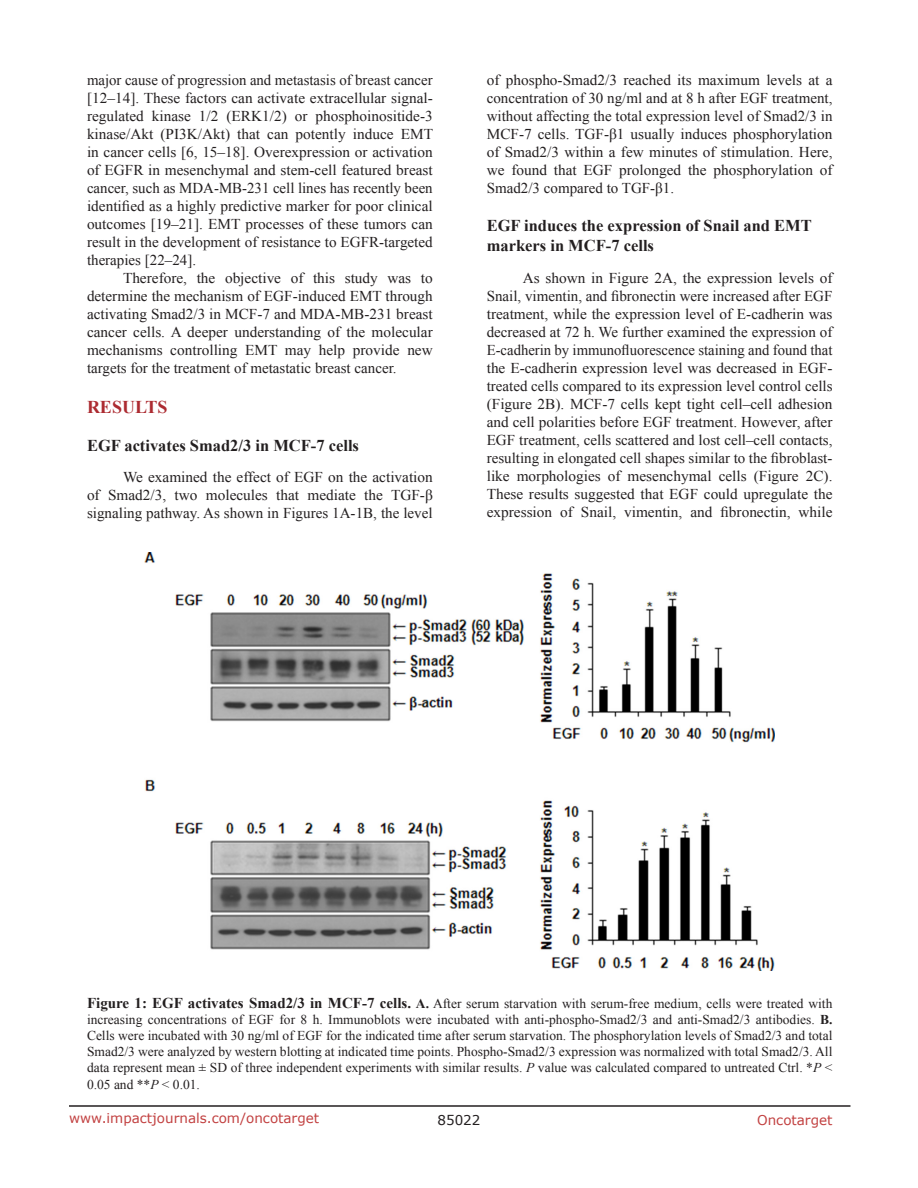
<style>
.page{position:relative;width:918px;height:1188px;background:#fff}
.page>*{position:absolute;margin:0;border:0;box-sizing:border-box;transform-origin:0 0}
.Heading{font:700 18px "Times New Roman";color:#ac2b31}
.SubHeading{font:700 16.5px/19.8px "Times New Roman";color:#231f20}
.BodyText{font:15px/18px "Times New Roman";color:#231f20;text-align:justify}
.figuretext{font:13.5px/16.2px "Times New Roman";color:#231f20;text-align:justify}
.t1{font:13.5px "Verdana";color:#c24141}
.t2{font:13.5px "Verdana";color:#231f20}
.s1{font-weight:700;font-size:15px}
.s2{font-weight:700}
.s3{font-style:italic}
</style>
<div class="page">
<hr style="left:69px;top:1105px;width:781px;height:2px;background:#231f20">
<img style="left:145px;top:553px;width:630px;height:417px">
<p class="BodyText" style="left:87px;top:71px;width:348px">major cause of progression and metastasis of breast cancer [12–14]. These factors can activate extracellular signal&shy;regulated kinase 1/2 (ERK1/2) or phosphoinositide-3 kinase/Akt (PI3K/Akt) that can potently induce EMT in cancer cells [6, 15–18]. Overexpression or activation of EGFR in mesenchymal and stem-cell featured breast cancer, such as MDA-MB-231 cell lines has recently been identified as a highly predictive marker for poor clinical outcomes [19–21]. EMT processes of these tumors can result in the development of resistance to EGFR-targeted therapies [22–24].</p>
<p class="BodyText" style="left:87px;top:269px;width:347px;text-indent:36px">Therefore, the objective of this study was to determine the mechanism of EGF-induced EMT through activating Smad2/3 in MCF-7 and MDA-MB-231 breast cancer cells. A deeper understanding of the molecular mechanisms controlling EMT may help provide new targets for the treatment of metastatic breast cancer.</p>
<p class="Heading" style="left:87px;top:395px;width:82px">RESULTS</p>
<p class="SubHeading" style="left:87px;top:435px;width:274px">EGF activates Smad2/3 in MCF-7 cells</p>
<p class="BodyText" style="left:87px;top:468px;width:347px;text-indent:36px">We examined the effect of EGF on the activation of Smad2/3, two molecules that mediate the TGF-β signaling pathway. As shown in Figures 1A-1B, the level</p>
<p class="BodyText" style="left:487px;top:71px;width:347px">of phospho-Smad2/3 reached its maximum levels at a concentration of 30 ng/ml and at 8 h after EGF treatment, without affecting the total expression level of Smad2/3 in MCF-7 cells. TGF-β1 usually induces phosphorylation of Smad2/3 within a few minutes of stimulation. Here, we found that EGF prolonged the phosphorylation of Smad2/3 compared to TGF-β1.</p>
<p class="SubHeading" style="left:487px;top:215px;width:327px">EGF induces the expression of Snail and EMT markers in MCF-7 cells</p>
<p class="BodyText" style="left:487px;top:268px;width:347px;text-indent:36px">As shown in Figure 2A, the expression levels of Snail, vimentin, and fibronectin were increased after EGF treatment, while the expression level of E-cadherin was decreased at 72 h. We further examined the expression of E-cadherin by immunofluorescence staining and found that the E-cadherin expression level was decreased in EGF&shy;treated cells compared to its expression level control cells (Figure 2B). MCF-7 cells kept tight cell–cell adhesion and cell polarities before EGF treatment. However, after EGF treatment, cells scattered and lost cell–cell contacts, resulting in elongated cell shapes similar to the fibroblast&shy;like morphologies of mesenchymal cells (Figure 2C).<br>These results suggested that EGF could upregulate the expression of Snail, vimentin, and fibronectin, while</p>
<p class="figuretext" style="left:87px;top:995px;width:747px"><span class="s1">Figure 1: EGF activates Smad2/3 in MCF-7 cells.</span> <span class="s2">A.</span> After serum starvation with serum-free medium, cells were treated with increasing concentrations of EGF for 8 h. Immunoblots were incubated with anti-phospho-Smad2/3 and anti-Smad2/3 antibodies. <span class="s2">B.<br></span>Cells were incubated with 30 ng/ml of EGF for the indicated time after serum starvation. The phosphorylation levels of Smad2/3 and total Smad2/3 were analyzed by western blotting at indicated time points. Phospho-Smad2/3 expression was normalized with total Smad2/3. All data represent mean ± SD of three independent experiments with similar results. <span class="s3">P</span> value was calculated compared to untreated Ctrl. *<span class="s3">P</span> &lt; 0.05 and **<span class="s3">P</span> &lt; 0.01.</p>
<p class="t1" style="left:69px;top:1109px;width:252px">www.impactjournals.com/oncotarget</p>
<p class="t2" style="left:438px;top:1111px;width:44px">85022</p>
<p class="t1" style="left:757px;top:1111px;width:77px">Oncotarget</p>
</div>
